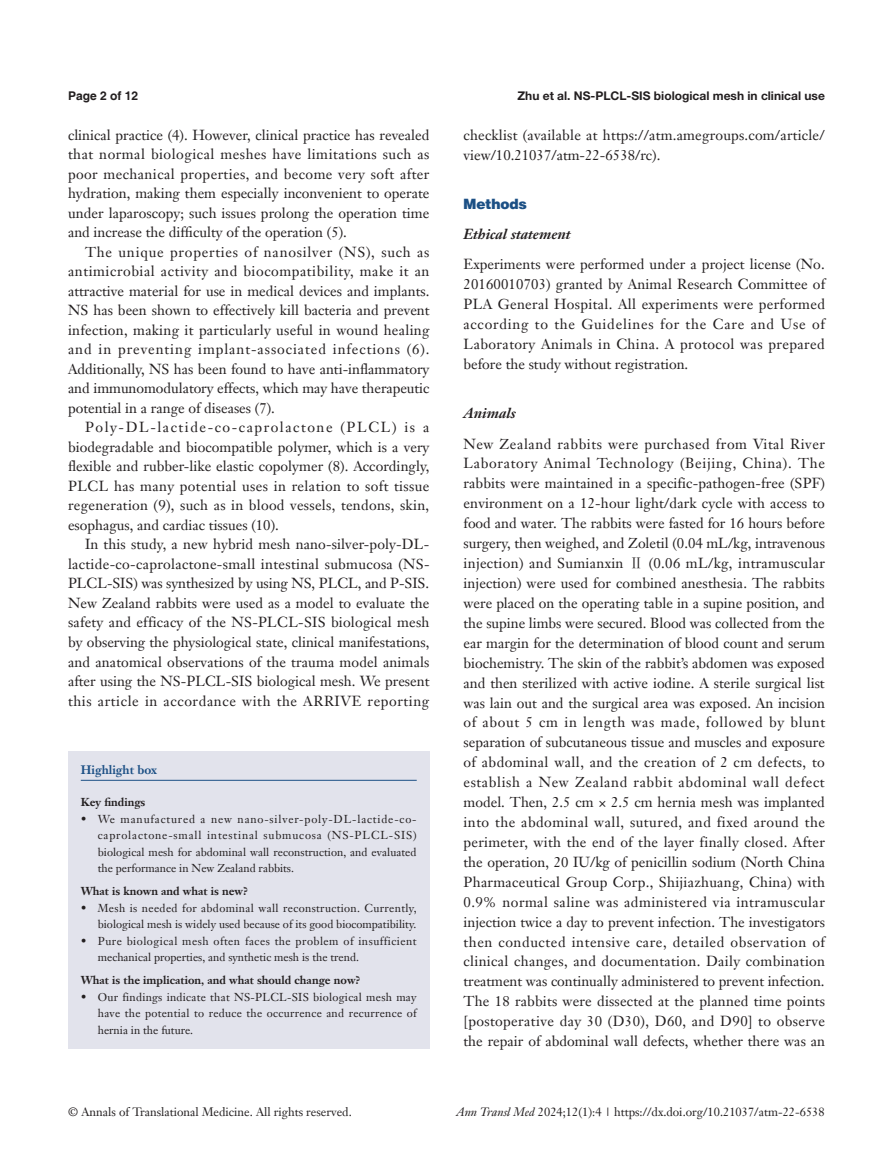
<style>
.page{position:relative;width:893px;height:1170px;background:#fff}
.page>*{position:absolute;margin:0;border:0;box-sizing:border-box;transform-origin:0 0}
.t1{font:14.25px/20px "Janson Text LT";color:#231f20;text-align:justify}
.t2{font:italic 700 14.25px "Janson Text LT";color:#231f20}
.t3{font:900 14.25px "Helvetica";color:#1c5085}
.t4{font:12px "Janson Text LT";color:#231f20}
.t5{font:700 12px "Helvetica Neue LT Pro";color:#231f20}
.t6{font:700 12px "Janson Text LT";color:#1c5085}
.t7{font:700 12px "Helvetica";color:#231f20}
.t8{font:11.25px/16.5px "Janson Text LT";color:#231f20;text-align:justify}
.t9{font:11.25px/16.5px "Janson Text LT";letter-spacing:.04em;color:#231f20}
.t10{font:700 11.25px "Janson Text LT";color:#231f20}
.s1{font-family:"Sim Sun"}
.s2{font-style:italic}
</style>
<div class="page">
<div style="left:68px;top:750px;width:361px;height:297px;background:#e2e3ec"></div>
<hr style="left:81px;top:779px;width:336px;height:1px;background:#1c5085">
<p class="t7" style="left:68px;top:88px;width:72px">Page 2 of 12</p>
<p class="t5" style="left:517px;top:88px;width:309px">Zhu et al. NS-PLCL-SIS biological mesh in clinical use</p>
<p class="t1" style="left:68px;top:125px;width:363px;line-height:19.5px">clinical practice (4). However, clinical practice has revealed that normal biological meshes have limitations such as poor mechanical properties, and become very soft after hydration, making them especially inconvenient to operate under laparoscopy; such issues prolong the operation time and increase the difficulty of the operation (5).</p>
<p class="t1" style="left:68px;top:242px;width:363px;line-height:19.5px;text-indent:17px">The unique properties of nanosilver (NS), such as antimicrobial activity and biocompatibility, make it an attractive material for use in medical devices and implants.<br>NS has been shown to effectively kill bacteria and prevent infection, making it particularly useful in wound healing and in preventing implant-associated infections (6).<br>Additionally, NS has been found to have anti-inflammatory and immunomodulatory effects, which may have therapeutic potential in a range of diseases (7).</p>
<p class="t1" style="left:68px;top:417px;width:363px;line-height:19.5px;text-indent:17px">Poly-DL-lactide-co-caprolactone (PLCL) is a biodegradable and biocompatible polymer, which is a very flexible and rubber-like elastic copolymer (8). Accordingly, PLCL has many potential uses in relation to soft tissue regeneration (9), such as in blood vessels, tendons, skin, esophagus, and cardiac tissues (10).</p>
<p class="t1" style="left:68px;top:534px;width:363px;line-height:19.5px;text-indent:17px">In this study, a new hybrid mesh nano-silver-poly-DL&shy;lactide-co-caprolactone-small intestinal submucosa (NS-PLCL-SIS) was synthesized by using NS, PLCL, and P-SIS.<br>New Zealand rabbits were used as a model to evaluate the safety and efficacy of the NS-PLCL-SIS biological mesh by observing the physiological state, clinical manifestations, and anatomical observations of the trauma model animals after using the NS-PLCL-SIS biological mesh. We present this article in accordance with the ARRIVE reporting</p>
<p class="t6" style="left:81px;top:762px;width:78px">Highlight box</p>
<p class="t10" style="left:81px;top:795px;width:66px">Key findings</p>
<p class="t8" style="left:98px;top:810px;width:320px;text-indent:-17px">• We manufactured a new nano-silver-poly-DL-lactide-co&shy;caprolactone-small intestinal submucosa (NS-PLCL-SIS) biological mesh for abdominal wall reconstruction, and evaluated the performance in New Zealand rabbits.</p>
<p class="t10" style="left:81px;top:884px;width:169px">What is known and what is new?</p>
<p class="t8" style="left:81px;top:899px;width:337px;text-align:right">• Mesh is needed for abdominal wall reconstruction. Currently, biological mesh is widely used because of its good biocompatibility.</p>
<p class="t9" style="left:98px;top:932px;width:320px;text-indent:-17px">• Pure biological mesh often faces the problem of insufficient mechanical properties, and synthetic mesh is the trend.</p>
<p class="t10" style="left:81px;top:972px;width:281px">What is the implication, and what should change now?</p>
<p class="t8" style="left:98px;top:988px;width:320px;text-indent:-17px">• Our findings indicate that NS-PLCL-SIS biological mesh may have the potential to reduce the occurrence and recurrence of hernia in the future.</p>
<p class="t1" style="left:463px;top:125px;width:363px">checklist (available at https://atm.amegroups.com/article/ view/10.21037/atm-22-6538/rc).</p>
<p class="t3" style="left:463px;top:195px;width:65px">Methods</p>
<p class="t2" style="left:463px;top:225px;width:109px">Ethical statement</p>
<p class="t1" style="left:463px;top:254px;width:363px">Experiments were performed under a project license (No.<br>20160010703) granted by Animal Research Committee of PLA General Hospital. All experiments were performed according to the Guidelines for the Care and Use of Laboratory Animals in China. A protocol was prepared before the study without registration.</p>
<p class="t2" style="left:463px;top:404px;width:54px">Animals</p>
<p class="t1" style="left:463px;top:433px;width:363px">New Zealand rabbits were purchased from Vital River Laboratory Animal Technology (Beijing, China). The rabbits were maintained in a specific-pathogen-free (SPF) environment on a 12-hour light/dark cycle with access to food and water. The rabbits were fasted for 16 hours before surgery, then weighed, and Zoletil (0.04 mL/kg, intravenous injection) and Sumianxin <span class="s1">Ⅱ</span> (0.06 mL/kg, intramuscular injection) were used for combined anesthesia. The rabbits were placed on the operating table in a supine position, and the supine limbs were secured. Blood was collected from the ear margin for the determination of blood count and serum biochemistry. The skin of the rabbit’s abdomen was exposed and then sterilized with active iodine. A sterile surgical list was lain out and the surgical area was exposed. An incision of about 5 cm in length was made, followed by blunt separation of subcutaneous tissue and muscles and exposure of abdominal wall, and the creation of 2 cm defects, to establish a New Zealand rabbit abdominal wall defect model. Then, 2.5 cm × 2.5 cm hernia mesh was implanted into the abdominal wall, sutured, and fixed around the perimeter, with the end of the layer finally closed. After the operation, 20 IU/kg of penicillin sodium (North China Pharmaceutical Group Corp., Shijiazhuang, China) with 0.9% normal saline was administered via intramuscular injection twice a day to prevent infection. The investigators then conducted intensive care, detailed observation of clinical changes, and documentation. Daily combination treatment was continually administered to prevent infection.<br>The 18 rabbits were dissected at the planned time points [postoperative day 30 (D30), D60, and D90] to observe the repair of abdominal wall defects, whether there was an</p>
<p class="t4" style="left:68px;top:1104px;width:285px">© Annals of Translational Medicine. All rights reserved.</p>
<p class="t4" style="left:456px;top:1104px;width:370px"><span class="s2">Ann Transl Med</span> 2024;12(1):4 | https://dx.doi.org/10.21037/atm-22-6538</p>
</div>
